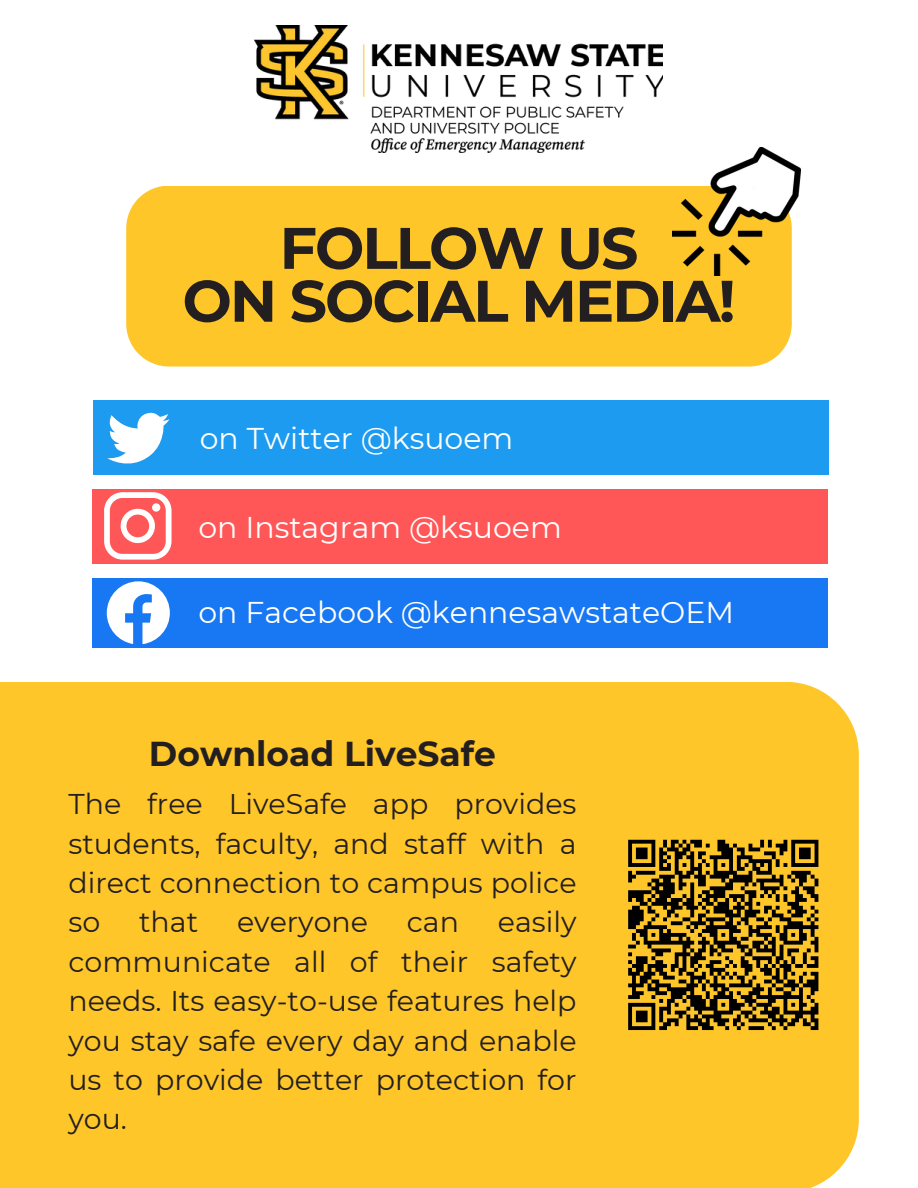
<style>
.page{position:relative;width:918px;height:1188px;background:#fff}
.page>*{position:absolute;margin:0;border:0;box-sizing:border-box;transform-origin:0 0}
.t1{font:700 58.5px/52.8px "Montserrat";letter-spacing:-.035em;color:#231f20;text-align:center}
.t2{font:700 34.5px "Montserrat";color:#231f20}
.t3{font:30px "Montserrat";color:#fff}
.t4{font:28.5px/39.3px "Montserrat";color:#231f20;text-align:justify}
</style>
<div class="page">
<div style="left:126px;top:186px;width:666px;height:181px;background:#ffc629"></div>
<img style="left:672px;top:148px;width:129px;height:128px">
<div style="left:93px;top:400px;width:736px;height:75px;background:#1d9bf0"></div>
<svg style="left:107px;top:412px;width:63px;height:52px"></svg>
<div style="left:92px;top:489px;width:736px;height:74px;background:#ff5757"></div>
<svg style="left:104px;top:492px;width:68px;height:68px"></svg>
<div style="left:92px;top:578px;width:736px;height:69px;background:#1877f2"></div>
<svg style="left:107px;top:581px;width:63px;height:63px"></svg>
<div style="left:0;top:682px;width:858px;height:506px;background:#ffc629"></div>
<img style="left:255px;top:25px;width:408px;height:127px">
<div style="left:620px;top:832px;width:206px;height:206px;background:#ffc629"></div>
<svg style="left:628px;top:839px;width:191px;height:192px"></svg>
<p class="t1" style="left:182px;top:221px;width:555px">FOLLOW US<br>ON SOCIAL MEDIA!</p>
<p class="t3" style="left:200px;top:420px;width:315px">on Twitter @ksuoem</p>
<h1 class="t3" style="left:198px;top:509px;width:365px">on Instagram @ksuoem</h1>
<p class="t3" style="left:198px;top:594px;width:537px">on Facebook @kennesawstateOEM</p>
<p class="t2" style="left:149px;top:733px;width:349px">Download LiveSafe</p>
<p class="t4" style="left:68px;top:784px;width:510px">The free LiveSafe app provides students, faculty, and staff with a direct connection to campus police so</p>
<p class="t4" style="left:68px;top:903px;width:510px;text-indent:429px">easily communicate all of their safety needs. Its easy-to-use features help you stay safe every day and enable us to provide better protection for you.</p>
<p class="t4" style="left:139px;top:903px;width:61px">that</p>
<p class="t4" style="left:237px;top:903px;width:133px">everyone</p>
<p class="t4" style="left:407px;top:903px;width:54px">can</p>
</div>
